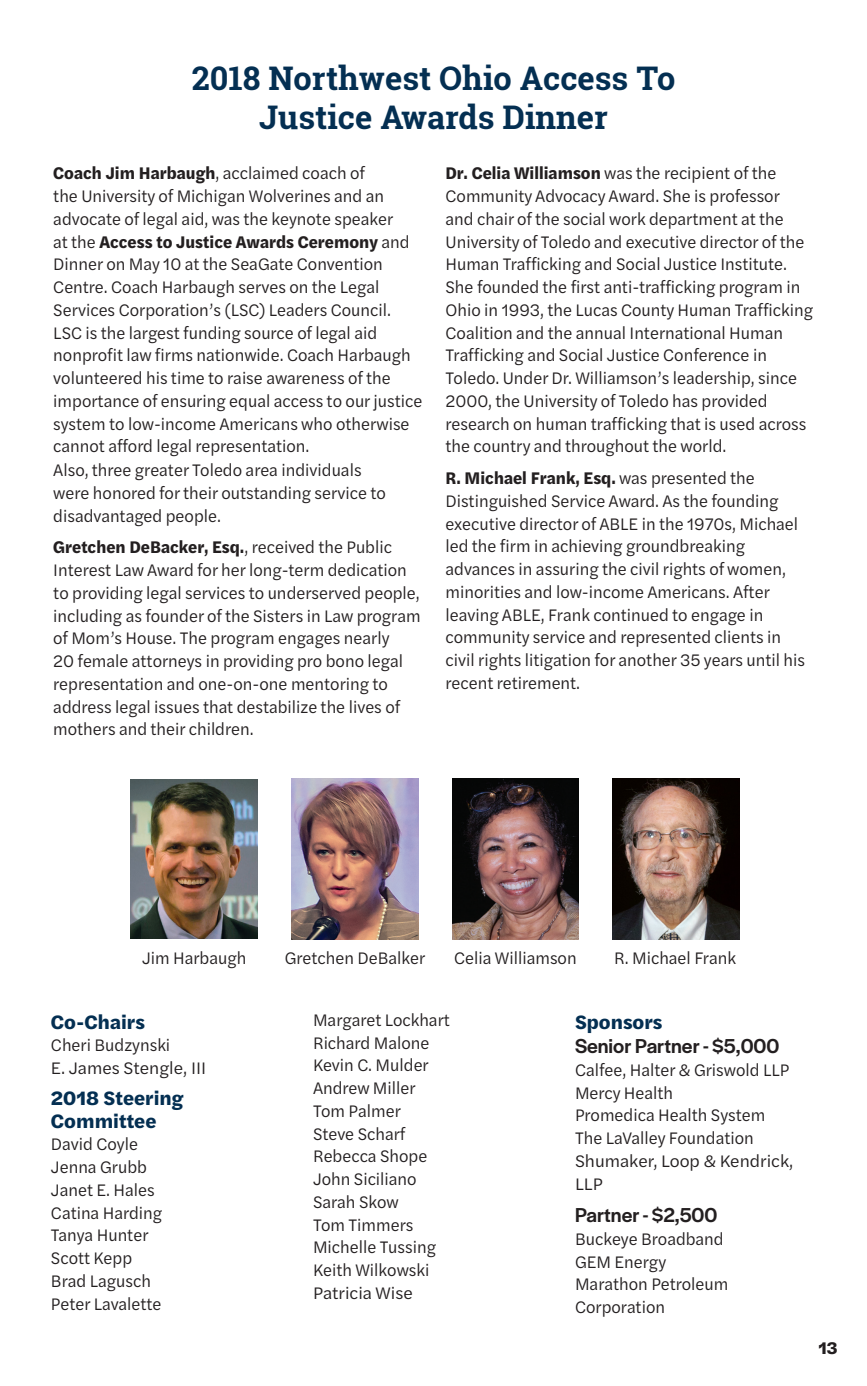
<style>
.page{position:relative;width:867px;height:1386px;background:#fff}
.page>*{position:absolute;margin:0;border:0;box-sizing:border-box;transform-origin:0 0}
.headerLaBlue{font:700 32.55px/39px "Roboto Slab";color:#042f52;text-align:center}
.subsubheads{font:500 21px "Halyard Display";color:#231f20}
.karlacochairscommitt{font:700 20.12px/22.8px "Halyard Text";color:#042f52}
.karla_bodycopy{font:17.5px/22.8px "Halyard Text";color:#231f20;scale:.95 1}
.lil_space{font:17.5px/22.8px "Halyard Text";color:#231f20}
.t1{font:700 17.5px "Halyard Text";color:#231f20}
.s1{font-weight:700}
</style>
<div class="page">
<img style="left:612px;top:778px;width:127px;height:162px">
<img style="left:452px;top:778px;width:126px;height:161px">
<img style="left:291px;top:778px;width:127px;height:162px">
<img style="left:131px;top:779px;width:127px;height:160px">
<p class="headerLaBlue" style="left:192px;top:58px;width:485px">2018 Northwest Ohio Access To<br>Justice Awards Dinner</p>
<p class="karla_bodycopy" style="left:53px;top:161px;width:390px"><span class="s1">Coach Jim Harbaugh</span>, acclaimed coach of<br>the University of Michigan Wolverines and an advocate of legal aid, was the keynote speaker<br>at the <span class="s1">Access to Justice Awards Ceremony</span> and Dinner on May 10 at the SeaGate Convention Centre. Coach Harbaugh serves on the Legal Services Corporation’s (LSC) Leaders Council.<br>LSC is the largest funding source of legal aid nonprofit law firms nationwide. Coach Harbaugh volunteered his time to raise awareness of the importance of ensuring equal access to our justice system to low-income Americans who otherwise cannot afford legal representation.</p>
<p class="karla_bodycopy" style="left:53px;top:458px;width:351px">Also, three greater Toledo area individuals were honored for their outstanding service to disadvantaged people.</p>
<p class="karla_bodycopy" style="left:53px;top:535px;width:388px"><span class="s1">Gretchen DeBacker, Esq.</span>, received the Public Interest Law Award for her long-term dedication to providing legal services to underserved people, including as founder of the Sisters in Law program of Mom’s House. The program engages nearly<br>20 female attorneys in providing pro bono legal representation and one-on-one mentoring to address legal issues that destabilize the lives of mothers and their children.</p>
<p class="karla_bodycopy" style="left:445px;top:161px;width:388px"><span class="s1">Dr. Celia Williamson</span> was the recipient of the Community Advocacy Award. She is professor<br>and chair of the social work department at the University of Toledo and executive director of the Human Trafficking and Social Justice Institute.<br>She founded the first anti-trafficking program in Ohio in 1993, the Lucas County Human Trafficking Coalition and the annual International Human Trafficking and Social Justice Conference in Toledo. Under Dr. Williamson’s leadership, since 2000, the University of Toledo has provided research on human trafficking that is used across the country and throughout the world.</p>
<p class="karla_bodycopy" style="left:445px;top:466px;width:380px"><span class="s1">R. Michael Frank, Esq.</span> was presented the Distinguished Service Award. As the founding executive director of ABLE in the 1970s, Michael led the firm in achieving groundbreaking advances in assuring the civil rights of women, minorities and low-income Americans. After leaving ABLE, Frank continued to engage in community service and represented clients in civil rights litigation for another 35 years until his recent retirement.</p>
<p class="karla_bodycopy" style="left:142px;top:945px;width:111px">Jim Harbaugh</p>
<p class="karla_bodycopy" style="left:285px;top:945px;width:149px">Gretchen DeBalker</p>
<p class="karla_bodycopy" style="left:454px;top:945px;width:130px">Celia Williamson</p>
<p class="karla_bodycopy" style="left:614px;top:945px;width:130px">R. Michael Frank</p>
<p class="karlacochairscommitt" style="left:51px;top:1009px;width:95px">Co-Chairs</p>
<p class="karla_bodycopy" style="left:51px;top:1033px;width:127px">Cheri Budzynski</p>
<p class="lil_space" style="left:51px;top:1056px;width:157px">E. James Stengle, III</p>
<p class="karlacochairscommitt" style="left:51px;top:1085px;width:134px">2018 Steering<br>Committee</p>
<p class="karla_bodycopy" style="left:51px;top:1132px;width:93px">David Coyle</p>
<p class="karla_bodycopy" style="left:51px;top:1155px;width:102px">Jenna Grubb</p>
<p class="karla_bodycopy" style="left:51px;top:1178px;width:111px">Janet E. Hales</p>
<p class="karla_bodycopy" style="left:51px;top:1200px;width:118px">Catina Harding</p>
<p class="karla_bodycopy" style="left:51px;top:1223px;width:104px">Tanya Hunter</p>
<p class="karla_bodycopy" style="left:51px;top:1246px;width:87px">Scott Kepp</p>
<p class="karla_bodycopy" style="left:51px;top:1269px;width:107px">Brad Lagusch</p>
<p class="karla_bodycopy" style="left:51px;top:1291px;width:118px">Peter Lavalette</p>
<p class="karla_bodycopy" style="left:313px;top:1008px;width:145px">Margaret Lockhart</p>
<p class="karla_bodycopy" style="left:313px;top:1030px;width:124px">Richard Malone</p>
<p class="karla_bodycopy" style="left:313px;top:1053px;width:123px">Kevin C. Mulder</p>
<p class="karla_bodycopy" style="left:313px;top:1076px;width:110px">Andrew Miller</p>
<p class="karla_bodycopy" style="left:313px;top:1099px;width:94px">Tom Palmer</p>
<p class="karla_bodycopy" style="left:313px;top:1121px;width:99px">Steve Scharf</p>
<p class="karla_bodycopy" style="left:313px;top:1144px;width:122px">Rebecca Shope</p>
<p class="karla_bodycopy" style="left:313px;top:1167px;width:111px">John Siciliano</p>
<p class="karla_bodycopy" style="left:313px;top:1190px;width:92px">Sarah Skow</p>
<p class="karla_bodycopy" style="left:313px;top:1212px;width:107px">Tom Timmers</p>
<p class="karla_bodycopy" style="left:313px;top:1235px;width:131px">Michelle Tussing</p>
<p class="karla_bodycopy" style="left:313px;top:1258px;width:124px">Keith Wilkowski</p>
<p class="lil_space" style="left:313px;top:1281px;width:101px">Patricia Wise</p>
<p class="karlacochairscommitt" style="left:575px;top:1009px;width:89px">Sponsors</p>
<p class="subsubheads" style="left:575px;top:1031px;width:206px">Senior Partner - $5,000</p>
<p class="karla_bodycopy" style="left:575px;top:1058px;width:227px">Calfee, Halter &amp; Griswold LLP</p>
<p class="karla_bodycopy" style="left:575px;top:1081px;width:105px">Mercy Health</p>
<p class="karla_bodycopy" style="left:575px;top:1103px;width:202px">Promedica Health System</p>
<p class="karla_bodycopy" style="left:575px;top:1126px;width:190px">The LaValley Foundation</p>
<p class="lil_space" style="left:575px;top:1149px;width:220px">Shumaker, Loop &amp; Kendrick,<br>LLP</p>
<p class="subsubheads" style="left:575px;top:1200px;width:144px">Partner - $2,500</p>
<p class="karla_bodycopy" style="left:575px;top:1227px;width:158px">Buckeye Broadband</p>
<p class="karla_bodycopy" style="left:575px;top:1249px;width:97px">GEM Energy</p>
<p class="karla_bodycopy" style="left:575px;top:1272px;width:163px">Marathon Petroleum<br>Corporation</p>
<p class="t1" style="left:818px;top:1334px;width:21px">13</p>
</div>
